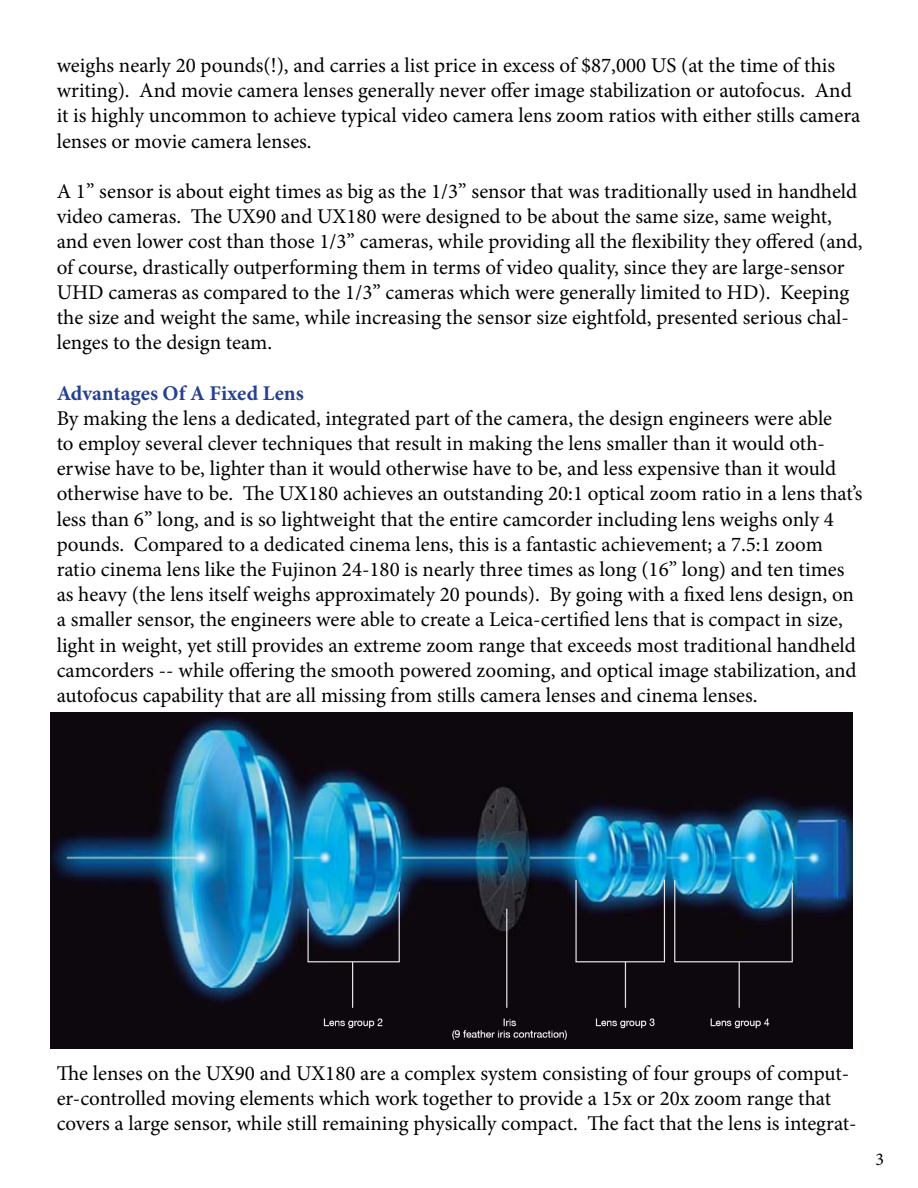
<style>
.page{position:relative;width:918px;height:1188px;background:#fff}
.page>*{position:absolute;margin:0;border:0;box-sizing:border-box;transform-origin:0 0}
.t1{font:21px/25.2px "Minion Pro";color:#000}
.t2{font:700 21px "Minion Pro";color:#25408f}
.t3{font:18px "Minion Pro";color:#000}
</style>
<div class="page">
<img style="left:50px;top:713px;width:803px;height:336px">
<p class="t1" style="left:57px;top:53px;width:805px">weighs nearly 20 pounds(!), and carries a list price in excess of $87,000 US (at the time of this writing). And movie camera lenses generally never offer image stabilization or autofocus. And it is highly uncommon to achieve typical video camera lens zoom ratios with either stills camera lenses or movie camera lenses.</p>
<p class="t1" style="left:57px;top:179px;width:807px">A 1” sensor is about eight times as big as the 1/3” sensor that was traditionally used in handheld video cameras. The UX90 and UX180 were designed to be about the same size, same weight, and even lower cost than those 1/3” cameras, while providing all the flexibility they offered (and, of course, drastically outperforming them in terms of video quality, since they are large-sensor UHD cameras as compared to the 1/3” cameras which were generally limited to HD). Keeping the size and weight the same, while increasing the sensor size eightfold, presented serious chal&shy;lenges to the design team.</p>
<p class="t2" style="left:57px;top:378px;width:249px">Advantages Of A Fixed Lens</p>
<p class="t1" style="left:57px;top:406px;width:807px">By making the lens a dedicated, integrated part of the camera, the design engineers were able<br>to employ several clever techniques that result in making the lens smaller than it would oth&shy;erwise have to be, lighter than it would otherwise have to be, and less expensive than it would otherwise have to be. The UX180 achieves an outstanding 20:1 optical zoom ratio in a lens that’s less than 6” long, and is so lightweight that the entire camcorder including lens weighs only 4 pounds. Compared to a dedicated cinema lens, this is a fantastic achievement; a 7.5:1 zoom ratio cinema lens like the Fujinon 24-180 is nearly three times as long (16” long) and ten times as heavy (the lens itself weighs approximately 20 pounds). By going with a fixed lens design, on a smaller sensor, the engineers were able to create a Leica-certified lens that is compact in size, light in weight, yet still provides an extreme zoom range that exceeds most traditional handheld camcorders -- while offering the smooth powered zooming, and optical image stabilization, and autofocus capability that are all missing from stills camera lenses and cinema lenses.</p>
<p class="t1" style="left:57px;top:1061px;width:802px">The lenses on the UX90 and UX180 are a complex system consisting of four groups of comput&shy;er-controlled moving elements which work together to provide a 15x or 20x zoom range that covers a large sensor, while still remaining physically compact. The fact that the lens is integrat-</p>
<p class="t3" style="left:876px;top:1147px;width:10px">3</p>
</div>
